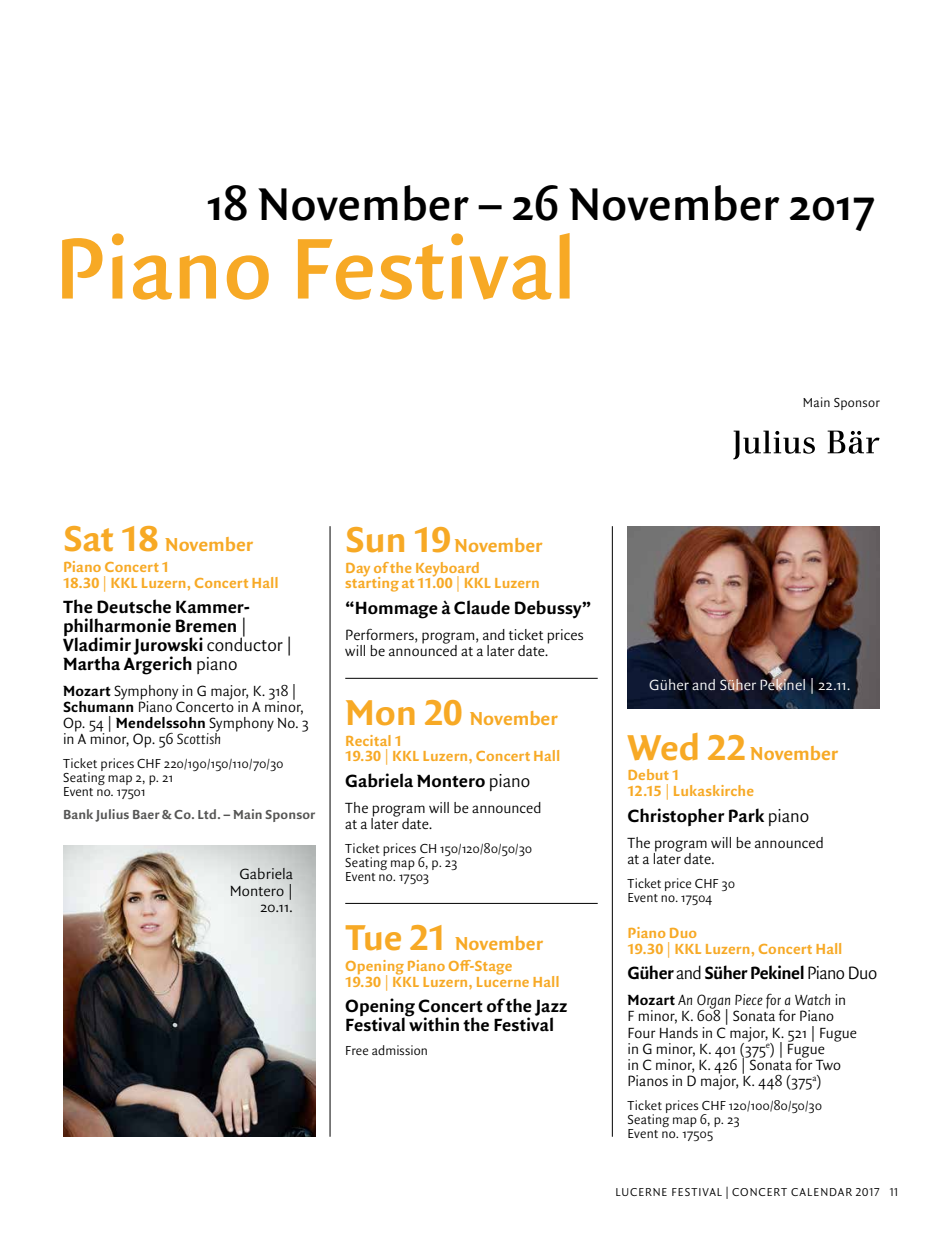
<style>
.page{position:relative;width:943px;height:1241px;background:#fff}
.page>*{position:absolute;margin:0;border:0;box-sizing:border-box;transform-origin:0 0}
.t1{font:600 92.05px "Quadraat Sans Pro";color:#f7a925}
.t2{font:600 49px "Quadraat Sans Pro";color:#000}
.t3{font:700 20.12px "Quadraat Sans Pro";letter-spacing:-.005em;color:#f7a925}
.t4{font:700 18.9px/18.9px "Quadraat Sans Pro";color:#000}
.t5{font:700 18.9px "Quadraat Sans Pro";letter-spacing:-.03em;color:#000}
.t6{font:300 15.75px/16.1px "Quadraat Sans Pro";color:#000}
.t7{font:700 15.75px/15.8px "Quadraat Sans Pro";letter-spacing:.01em;color:#f7a925}
.t8{font:300 15.75px "Quadraat Sans Pro";color:#fff}
.t9{font:300 14px/14px "Quadraat Sans Pro";letter-spacing:.015em;color:#000}
.t10{font:700 14px "Quadraat Sans Pro";letter-spacing:.01em;color:#565655}
.t11{font:300 12.25px "Quadraat Sans Pro";letter-spacing:.07em;color:#000}
.s1{font-size:38.5px}
.s2{font-weight:300}
.s3{font-weight:700}
.s4{font-style:italic}
</style>
<div class="page">
<hr style="left:345px;top:678px;width:252px;height:1px;background:#000">
<hr style="left:345px;top:903px;width:252px;height:1px;background:#000">
<hr style="left:330px;top:526px;width:1px;height:610px;background:#000">
<hr style="left:612px;top:526px;width:1px;height:610px;background:#000">
<svg style="left:733px;top:430px;width:82px;height:29px"></svg>
<svg style="left:827px;top:430px;width:52px;height:23px"></svg>
<img style="left:63px;top:845px;width:252px;height:291px">
<img style="left:627px;top:526px;width:253px;height:182px">
<h2 class="t2" style="left:207px;top:168px;width:669px">18 November – 26 November 2017</h2>
<h1 class="t1" style="left:55px;top:201px;width:523px">Piano Festival</h1>
<p class="t9" style="left:802px;top:395px;width:79px">Main Sponsor</p>
<p class="t3" style="left:63px;top:529px;width:191px"><span class="s1">Sat 18</span> November</p>
<p class="t7" style="left:63px;top:558px;width:217px">Piano Concert 1<br>18.30 <span class="s2">|</span> KKL Luzern, Concert Hall</p>
<p class="t4" style="left:63px;top:596px;width:231px">The Deutsche Kammer&shy;philharmonie Bremen <span class="s2">|<br></span>Vladimir Jurowski <span class="s2">conductor |<br></span>Martha Argerich <span class="s2">piano</span></p>
<p class="t6" style="left:63px;top:682px;width:247px"><span class="s3">Mozart</span> Symphony in G major, K. 318 |<br><span class="s3">Schumann</span> Piano Concerto in A minor,<br>Op. 54 | <span class="s3">Mendelssohn</span> Symphony No. 3 in A minor, Op. 56 <span class="s4">Scottish</span></p>
<p class="t9" style="left:63px;top:756px;width:222px">Ticket prices CH F 220/190/150/110/70/30<br>Seating map 2, p. 21<br>Event no. 17501</p>
<p class="t10" style="left:63px;top:803px;width:254px">Bank Julius Baer &amp; Co. Ltd. – Main Sponsor</p>
<p class="t6" style="left:230px;top:865px;width:65px;line-height:16.6px;text-align:right">Gabriela<br>Montero |<br>20.11.</p>
<p class="t3" style="left:345px;top:530px;width:199px"><span class="s1">Sun 19</span> November</p>
<p class="t7" style="left:345px;top:559px;width:196px">Day of the Keyboard<br>starting at 11.00 <span class="s2">|</span> KKL Luzern</p>
<p class="t4" style="left:345px;top:597px;width:248px">“Hommage à Claude Debussy”</p>
<p class="t6" style="left:345px;top:626px;width:240px">Performers, program, and ticket prices will be announced at a later date.</p>
<p class="t3" style="left:345px;top:703px;width:214px"><span class="s1">Mon 20</span> November</p>
<p class="t7" style="left:345px;top:732px;width:217px">Recital 1<br>19.30 <span class="s2">|</span> KKL Luzern, Concert Hall</p>
<p class="t4" style="left:345px;top:770px;width:186px">Gabriela Montero <span class="s2">piano</span></p>
<p class="t6" style="left:345px;top:799px;width:198px">The program will be announced at a later date.</p>
<p class="t9" style="left:345px;top:841px;width:188px">Ticket prices CH 150/120/80/50/30<br>Seating map 6, p. 23<br>Event no. 17503</p>
<p class="t3" style="left:345px;top:928px;width:199px"><span class="s1">Tue 21</span> November</p>
<p class="t7" style="left:345px;top:956px;width:216px">Opening Piano Off-Stage<br>19.30 <span class="s2">|</span> KKL Luzern, Lucerne Hall</p>
<p class="t4" style="left:345px;top:995px;width:223px">Opening Concert of the Jazz<br>Festival within the Festival</p>
<p class="t9" style="left:345px;top:1042px;width:84px">Free admission</p>
<p class="t8" style="left:649px;top:673px;width:203px">Güher and Süher Pekinel | 22.11.</p>
<p class="t3" style="left:627px;top:738px;width:212px"><span class="s1">Wed 22</span> November</p>
<p class="t7" style="left:627px;top:766px;width:128px">Debut 1<br>12.15 <span class="s2">|</span> Lukaskirche</p>
<p class="t4" style="left:627px;top:805px;width:183px">Christopher Park <span class="s2">piano</span></p>
<p class="t6" style="left:627px;top:834px;width:198px">The program will be announced at a later date.</p>
<p class="t9" style="left:627px;top:875px;width:109px">Ticket price CH F 30<br>Event no. 17504</p>
<p class="t7" style="left:627px;top:924px;width:217px">Piano Duo<br>19.30 <span class="s2">|</span> KKL Luzern, Concert Hall</p>
<p class="t5" style="left:627px;top:958px;width:251px">Güher <span class="s2">and</span> Süher Pekinel <span class="s2">Piano Duo</span></p>
<p class="t6" style="left:627px;top:991px;width:231px"><span class="s3">Mozart</span> <span class="s4">An Organ Piece for a Watch</span> in<br>F minor, K. 608 | Sonata for Piano<br>Four Hands in C major, K. 521 | Fugue in G minor, K. 401 (375<sup>e</sup>) | Fugue<br>in C minor, K. 426 | Sonata for Two<br>Pianos in D major, K. 448 (375<sup>a</sup>)</p>
<p class="t9" style="left:627px;top:1097px;width:196px">Ticket prices CH F 120/100/80/50/30<br>Seating map 6, p. 23<br>Event no. 17505</p>
<p class="t11" style="left:615px;top:1182px;width:143px">LUCERNE FESTIVAL | Concert</p>
<p class="t11" style="left:791px;top:1182px;width:17px">Calen</p>
<p class="t11" style="left:829px;top:1182px;width:71px">dar 2017 11</p>
</div>
